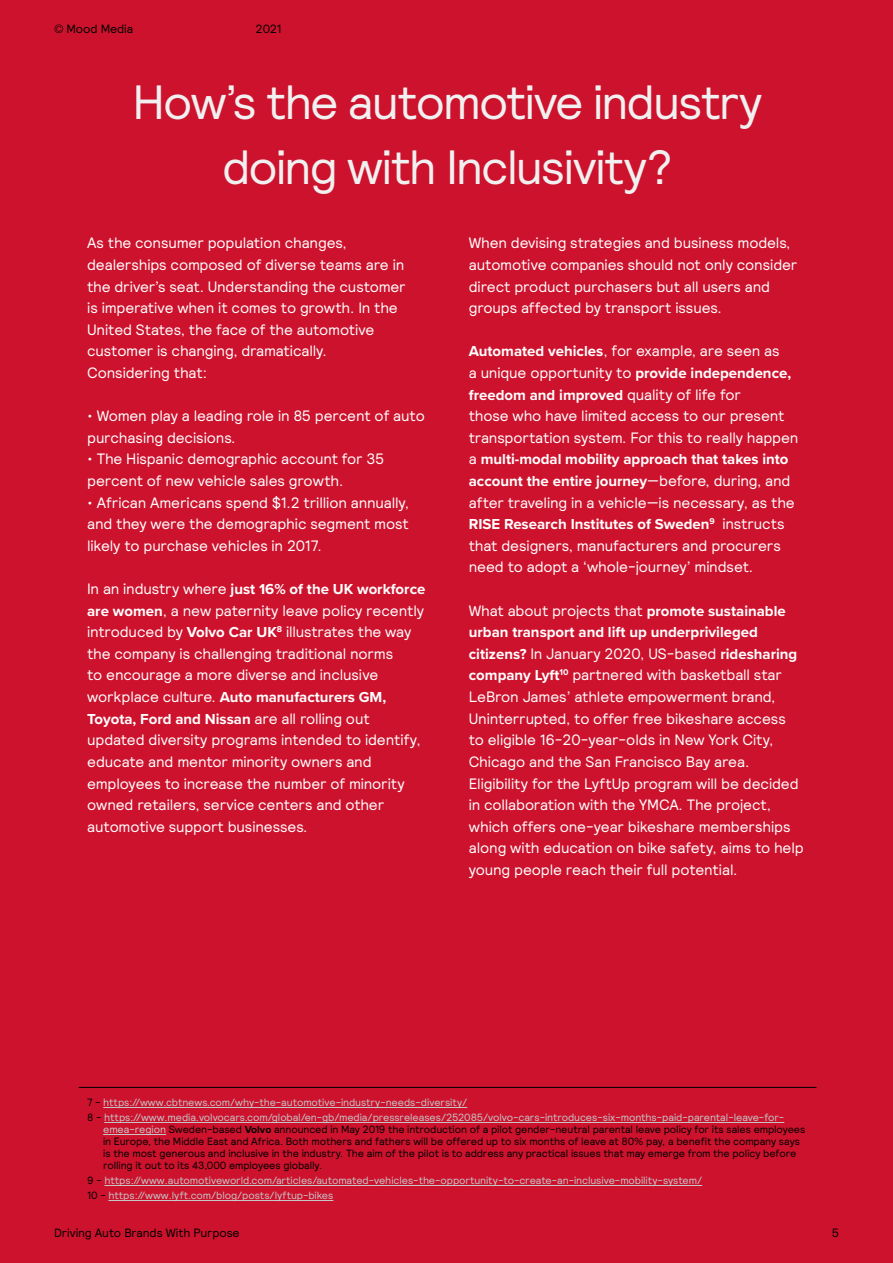
<style>
.page{position:relative;width:893px;height:1263px;background:#cd122d}
.page>*{position:absolute;margin:0;border:0;box-sizing:border-box;transform-origin:0 0}
.t1{font:48px/64.8px "Relative";letter-spacing:-.04em;color:#f0f0f0;text-align:center}
.t2{font:15px/21.6px "Relative";letter-spacing:-.01em;color:#fff}
.t3{font:700 15px/21.6px "Proxima Nova";color:#fff}
.t4{font:12px "Relative";letter-spacing:-.005em;color:#000}
.t5{font:10.5px/12px "Relative";letter-spacing:-.01em;color:#000}
.t6{font:10.5px/15px "Relative";letter-spacing:-.01em;color:#c4c6c8}
.s1{font-family:"Relative";font-weight:400}
.s2{font-family:"Proxima Nova";font-weight:700}
.s3{color:#000}
.s4{color:#c4c6c8}
</style>
<div class="page">
<hr style="left:79px;top:1087px;width:737px;height:1px;background:#000">
<hr style="left:103px;top:1107px;width:364px;height:1px;background:#c4c6c8">
<hr style="left:104px;top:1122px;width:680px;height:1px;background:#c4c6c8">
<hr style="left:103px;top:1134px;width:63px;height:1px;background:#c4c6c8">
<hr style="left:104px;top:1185px;width:598px;height:1px;background:#c4c6c8">
<hr style="left:108px;top:1200px;width:225px;height:1px;background:#c4c6c8">
<p class="t4" style="left:54px;top:21px;width:81px">© Mood Media</p>
<p class="t4" style="left:256px;top:21px;width:27px">2021</p>
<h1 class="t1" style="left:133px;top:68px;width:631px">How’s the automotive industry doing with Inclusivity?</h1>
<p class="t2" style="left:87px;top:232px;width:320px">As the consumer population changes, dealerships composed of diverse teams are in the driver’s seat. Understanding the customer is imperative when it comes to growth. In the United States, the face of the automotive customer is changing, dramatically.<br>Considering that:</p>
<p class="t2" style="left:87px;top:405px;width:339px">• Women play a leading role in 85 percent of auto purchasing decisions.</p>
<p class="t2" style="left:87px;top:448px;width:299px">• The Hispanic demographic account for 35 percent of new vehicle sales growth.</p>
<p class="t2" style="left:87px;top:491px;width:324px;text-align:justify">• African Americans spend $1.2 trillion annually, and they were the demographic segment most likely to purchase vehicles in 2017.</p>
<p class="t3" style="left:87px;top:578px;width:340px"><span class="s1">In an industry where</span> just 16% of the UK workforce</p>
<p class="t2" style="left:87px;top:599px;width:338px"><span class="s2">are women</span>, a new paternity leave policy recently introduced by <span class="s2">Volvo Car UK</span><sup>8</sup> illustrates the way the company is challenging traditional norms<br>to encourage a more diverse and inclusive</p>
<p class="t3" style="left:87px;top:686px;width:300px"><span class="s1">workplace culture.</span> Auto manufacturers GM,<br>Toyota, Ford and Nissan <span class="s1">are all rolling out</span></p>
<p class="t2" style="left:87px;top:729px;width:335px">updated diversity programs intended to identify, educate and mentor minority owners and employees to increase the number of minority owned retailers, service centers and other automotive support businesses.</p>
<p class="t2" style="left:469px;top:232px;width:330px">When devising strategies and business models, automotive companies should not only consider direct product purchasers but all users and groups affected by transport issues.</p>
<p class="t2" style="left:469px;top:340px;width:324px"><span class="s2">Automated vehicles</span>, for example, are seen as a unique opportunity to <span class="s2">provide independence,</span></p>
<p class="t3" style="left:469px;top:383px;width:274px">freedom and improved <span class="s1">quality of life for</span></p>
<p class="t2" style="left:469px;top:405px;width:331px">those who have limited access to our present transportation system. For this to really happen</p>
<p class="t3" style="left:469px;top:448px;width:323px"><span class="s1">a</span> multi-modal mobility approach that takes into account the entire journey<span class="s1">—before, during, and</span></p>
<p class="t2" style="left:469px;top:491px;width:327px">after traveling in a vehicle—is necessary, as the</p>
<p class="t3" style="left:469px;top:513px;width:317px">RISE Research Institutes of Sweden<sup>9</sup> <span class="s1">instructs</span></p>
<p class="t2" style="left:469px;top:534px;width:313px">that designers, manufacturers and procurers need to adopt a ‘whole-journey’ mindset.</p>
<p class="t2" style="left:469px;top:599px;width:319px">What about projects that <span class="s2">promote sustainable</span></p>
<p class="t3" style="left:469px;top:621px;width:291px">urban transport and lift up underprivileged</p>
<p class="t2" style="left:469px;top:642px;width:336px"><span class="s2">citizens?</span> In January 2020, US-based <span class="s2">ridesharing company Lyft</span><sup>10</sup> partnered with basketball star LeBron James’ athlete empowerment brand, Uninterrupted, to offer free bikeshare access to eligible 16-20-year-olds in New York City, Chicago and the San Francisco Bay area.<br>Eligibility for the LyftUp program will be decided in collaboration with the YMCA. The project, which offers one-year bikeshare memberships along with education on bike safety, aims to help young people reach their full potential.</p>
<p class="t6" style="left:87px;top:1095px;width:699px"><span class="s3">7 -</span> https://www.cbtnews.com/why-the-automotive-industry-needs-diversity/<br><span class="s3">8 -</span> https://www.media.volvocars.com/global/en-gb/media/pressreleases/252085/volvo-cars-introduces-six-months-paid-parental-leave-for-</p>
<p class="t5" style="left:103px;top:1123px;width:704px"><span class="s4">emea-region</span> Sweden-based <span class="s2">Volvo</span> announced in May 2019 the introduction of a pilot gender-neutral parental leave policy for its sales employees in Europe, the Middle East and Africa. Both mothers and fathers will be offered up to six months of leave at 80% pay, a benefit the company says is the most generous and inclusive in the industry. The aim of the pilot is to address any practical issues that may emerge from the policy before rolling it out to its 43,000 employees globally.</p>
<p class="t6" style="left:87px;top:1173px;width:616px"><span class="s3">9 -</span> https://www.automotiveworld.com/articles/automated-vehicles-the-opportunity-to-create-an-inclusive-mobility-system/<br><span class="s3">10 -</span> https://www.lyft.com/blog/posts/lyftup-bikes</p>
<p class="t4" style="left:54px;top:1225px;width:187px">Driving Auto Brands With Purpose</p>
<p class="t4" style="left:832px;top:1225px;width:9px">5</p>
</div>
